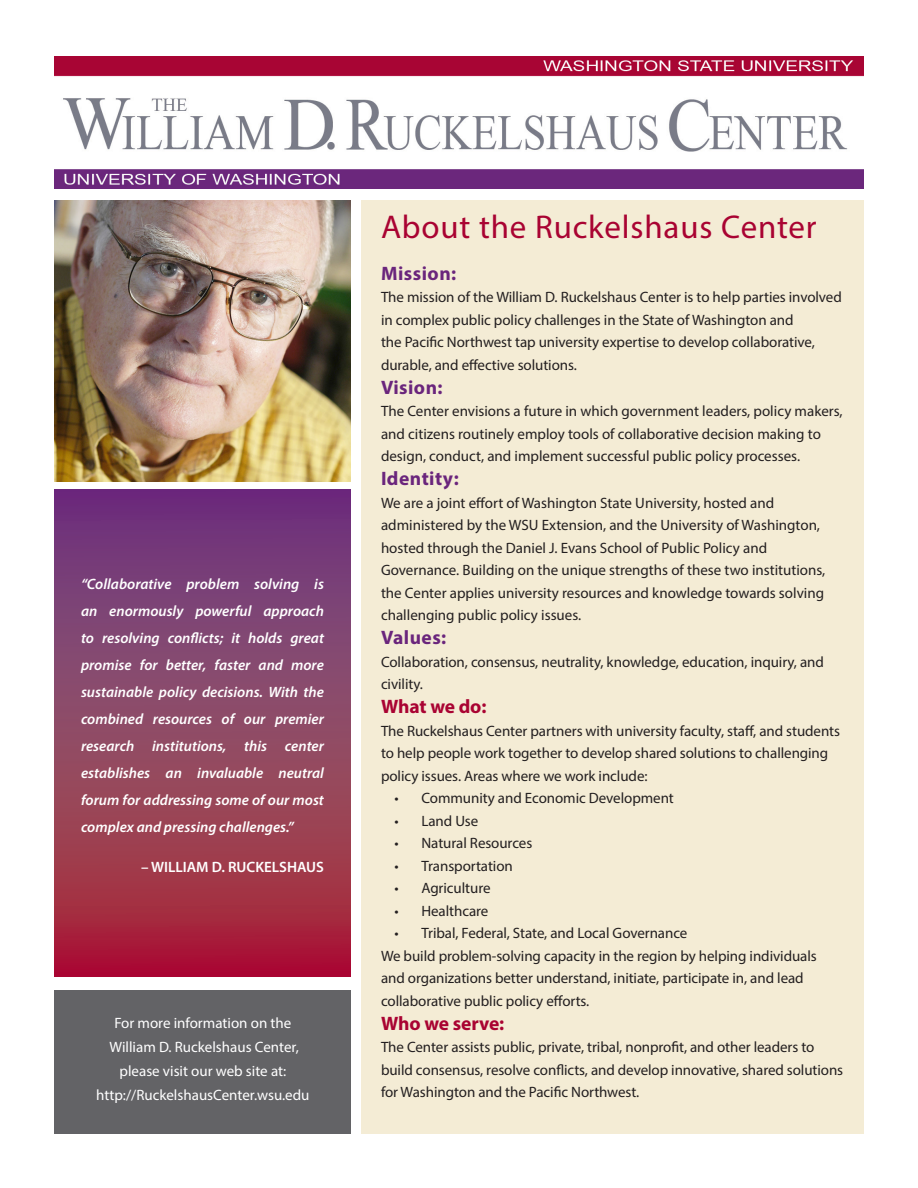
<style>
.page{position:relative;width:918px;height:1188px;background:#fff}
.page>*{position:absolute;margin:0;border:0;box-sizing:border-box;transform-origin:0 0}
.t1{font:33px "Myriad Pro";letter-spacing:.025em;color:#a90332}
.t2{font:700 19.5px "Myriad Pro";letter-spacing:.025em;color:#6a257c}
.t3{font:700 19.5px "Myriad Pro";letter-spacing:-.01em;color:#a90332}
.t4{font:15px/22.5px "Myriad Pro";letter-spacing:-.005em;color:#231f20}
.t5{font:italic 600 15px/27px "Myriad Pro";color:#fff;text-align:justify}
.t6{font:15px/24px "Myriad Pro";color:#fff;text-align:center}
.t7{font:600 15px "Myriad Pro";color:#fff}
</style>
<div class="page">
<div style="left:54px;top:990px;width:297px;height:144px;background:#636366"></div>
<div style="left:362px;top:201px;width:502px;height:933px;background:#f4ecd5"></div>
<svg style="left:54px;top:489px;width:297px;height:487px;background:#8d3b60"></svg>
<img style="left:54px;top:201px;width:297px;height:280px">
<img style="left:54px;top:56px;width:810px;height:133px">
<p class="t5" style="left:81px;top:570px;width:245px">“Collaborative problem solving is an enormously powerful approach to resolving conflicts; it holds great promise for better, faster and more sustainable policy decisions. With the combined resources of our premier research institutions, this center establishes an invaluable neutral forum for addressing some of our most complex and pressing challenges.”</p>
<p class="t7" style="left:141px;top:858px;width:184px">– WILLIAM D. RUCKELSHAUS</p>
<p class="t6" style="left:96px;top:1010px;width:215px">For more information on the<br>William D. Ruckelshaus Center, please visit our web site at: http://RuckelshausCenter.wsu.edu</p>
<h1 class="t1" style="left:381px;top:206px;width:437px">About the Ruckelshaus Center</h1>
<h2 class="t2" style="left:381px;top:261px;width:77px">Mission:</h2>
<p class="t4" style="left:381px;top:286px;width:462px">The mission of the William D. Ruckelshaus Center is to help parties involved in complex public policy challenges in the State of Washington and<br>the Pacific Northwest tap university expertise to develop collaborative, durable, and effective solutions.</p>
<h2 class="t2" style="left:381px;top:375px;width:63px">Vision:</h2>
<p class="t4" style="left:381px;top:400px;width:463px">The Center envisions a future in which government leaders, policy makers, and citizens routinely employ tools of collaborative decision making to design, conduct, and implement successful public policy processes.</p>
<h2 class="t2" style="left:381px;top:466px;width:79px">Identity:</h2>
<p class="t4" style="left:381px;top:491px;width:446px">We are a joint effort of Washington State University, hosted and administered by the WSU Extension, and the University of Washington, hosted through the Daniel J. Evans School of Public Policy and Governance. Building on the unique strengths of these two institutions, the Center applies university resources and knowledge towards solving challenging public policy issues.</p>
<h2 class="t2" style="left:381px;top:625px;width:67px">Values:</h2>
<p class="t4" style="left:381px;top:650px;width:444px">Collaboration, consensus, neutrality, knowledge, education, inquiry, and civility.</p>
<h2 class="t3" style="left:381px;top:694px;width:107px">What we do:</h2>
<p class="t4" style="left:381px;top:719px;width:461px">The Ruckelshaus Center partners with university faculty, staff, and students to help people work together to develop shared solutions to challenging policy issues. Areas where we work include:</p>
<p class="t4" style="left:394px;top:787px;width:281px">• Community and Economic Development</p>
<p class="t4" style="left:394px;top:809px;width:85px">• Land Use</p>
<p class="t4" style="left:394px;top:832px;width:139px">• Natural Resources</p>
<p class="t4" style="left:394px;top:854px;width:120px">• Transportation</p>
<p class="t4" style="left:394px;top:877px;width:98px">• Agriculture</p>
<p class="t4" style="left:394px;top:899px;width:95px">• Healthcare</p>
<p class="t4" style="left:381px;top:922px;width:437px;text-indent:14px">• Tribal, Federal, State, and Local Governance<br>We build problem-solving capacity in the region by helping individuals and organizations better understand, initiate, participate in, and lead collaborative public policy efforts.</p>
<h2 class="t3" style="left:381px;top:1011px;width:125px">Who we serve:</h2>
<p class="t4" style="left:381px;top:1036px;width:464px">The Center assists public, private, tribal, nonprofit, and other leaders to build consensus, resolve conflicts, and develop innovative, shared solutions for Washington and the Pacific Northwest.</p>
</div>
